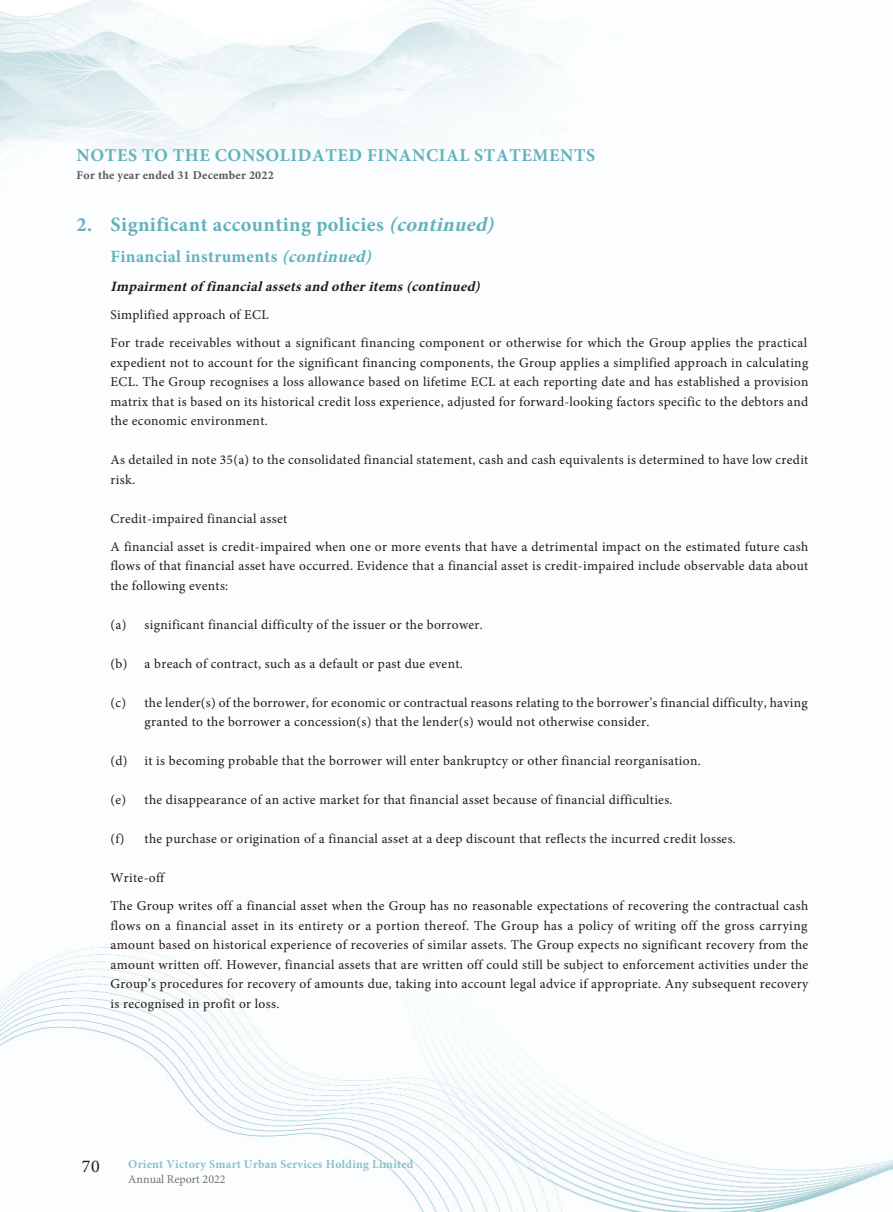
<style>
.page{position:relative;width:893px;height:1212px;background:#fff}
.page>*{position:absolute;margin:0;border:0;box-sizing:border-box;transform-origin:0 0}
.t1{font:700 20.25px "Minion Pro";letter-spacing:.02em;color:#62b1bd}
.t2{font:700 18px "Minion Pro";letter-spacing:.03em;color:#62b1bd}
.t3{font:18px "Minion Pro";color:#231916}
.t4{font:700 17.25px "Minion Pro";letter-spacing:.02em;color:#62b1bd}
.t5{font:italic 700 14.25px "Minion Pro";color:#231916}
.t6{font:13.5px/19.5px "Minion Pro";letter-spacing:.025em;color:#231916}
.t7{font:700 12px "Minion Pro";letter-spacing:.02em;color:#8ac1ca}
.t8{font:700 12px "Minion Pro";letter-spacing:.02em;color:#595857}
.t9{font:12px "Minion Pro";color:#727272}
.s1{font-style:italic}
</style>
<div class="page">
<img style="left:0;top:0;width:893px;height:1212px">
<h2 class="t2" style="left:77px;top:143px;width:520px">NOTES TO THE CONSOLIDATED FINANCIAL STATEMENTS</h2>
<p class="t8" style="left:77px;top:166px;width:199px">For the year ended 31 December 2022</p>
<h1 class="t1" style="left:77px;top:210px;width:425px">2. Significant accounting policies <span class="s1">(continued)</span></h1>
<p class="t4" style="left:111px;top:245px;width:268px">Financial instruments <span class="s1">(continued)</span></p>
<p class="t5" style="left:111px;top:277px;width:375px">Impairmentof financialassetsand otheritems(continued)</p>
<p class="t6" style="left:111px;top:301px;width:698px;line-height:28px">Simplified approach of ECL<br>For trade receivables without a significant financing component or otherwise for which the Group applies the practical</p>
<p class="t6" style="left:111px;top:353px;width:699px;text-align:justify">expedient not to account for the significant financing components, the Group applies a simplified approach in calculating ECL. The Group recognises a loss allowance based on lifetime ECL at each reporting date and has established a provision matrix that is based on its historical credit loss experience, adjusted for forward-looking factors specific to the debtors and the economic environment.</p>
<p class="t6" style="left:111px;top:450px;width:699px">As detailed in note 35(a) to the consolidated financial statement, cash and cash equivalents is determined to have low credit risk.</p>
<p class="t6" style="left:111px;top:504px;width:699px;line-height:28px">Credit-impaired financial asset<br>A financial asset is credit-impaired when one or more events that have a detrimental impact on the estimated future cash</p>
<p class="t6" style="left:111px;top:556px;width:699px">flows of that financial asset have occurred. Evidence that a financial asset is credit-impaired include observable data about the following events:</p>
<p class="t6" style="left:111px;top:615px;width:374px">(a) significant financial difficulty of the issuer or the borrower.</p>
<p class="t6" style="left:111px;top:654px;width:354px">(b) a breach of contract, such as a default or past due event.</p>
<p class="t6" style="left:145px;top:693px;width:665px;text-indent:-34px">(c) the lender(s) of the borrower, for economic or contractual reasons relating to the borrower’s financial difficulty, having granted to the borrower a concession(s) that the lender(s) would not otherwise consider.</p>
<p class="t6" style="left:111px;top:751px;width:592px">(d) it is becoming probable that the borrower will enter bankruptcy or other financial reorganisation.</p>
<p class="t6" style="left:111px;top:790px;width:564px">(e) the disappearance of an active market for that financial asset because of financial difficulties.</p>
<p class="t6" style="left:111px;top:829px;width:627px">(f) the purchase or origination of a financial asset at a deep discount that reflects the incurred credit losses.</p>
<p class="t6" style="left:111px;top:864px;width:699px;line-height:28px">Write-off<br>The Group writes off a financial asset when the Group has no reasonable expectations of recovering the contractual cash</p>
<p class="t6" style="left:111px;top:916px;width:699px;text-align:justify">flows on a financial asset in its entirety or a portion thereof. The Group has a policy of writing off the gross carrying amount based on historical experience of recoveries of similar assets. The Group expects no significant recovery from the amount written off. However, financial assets that are written off could still be subject to enforcement activities under the Group’s procedures for recovery of amounts due, taking into account legal advice if appropriate. Any subsequent recovery is recognised in profit or loss.</p>
<h2 class="t3" style="left:82px;top:1154px;width:19px">70</h2>
<p class="t7" style="left:128px;top:1156px;width:287px">Orient Victory Smart Urban Services Holding Limited</p>
<p class="t9" style="left:128px;top:1171px;width:99px">Annual Report 2022</p>
</div>
